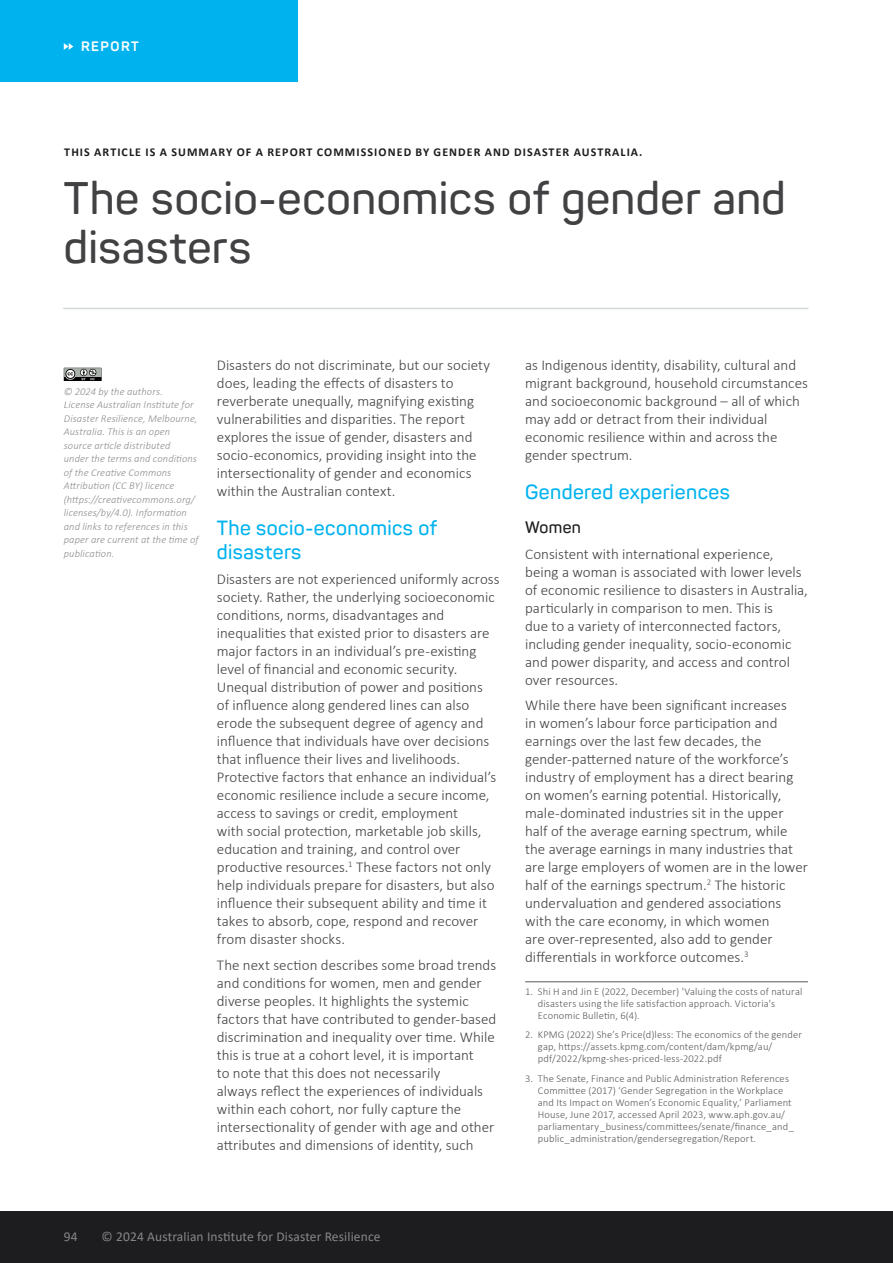
<style>
.page{position:relative;width:893px;height:1263px;background:#fff}
.page>*{position:absolute;margin:0;border:0;box-sizing:border-box;transform-origin:0 0}
.t1{font:600 45px/49.5px "Panton";letter-spacing:.01em;color:#414042}
.t2{font:600 20.25px/24px "Panton";letter-spacing:.02em;color:#00b3ef}
.t3{font:600 16.5px "Panton";letter-spacing:.02em;color:#1d1d1f}
.t4{font:300 15px/18px "Calibri";color:#414042}
.t5{font:13.5px "Calibri";letter-spacing:.01em;color:#868788}
.t6{font:700 13.5px "Panton";letter-spacing:.11em;color:#fff}
.t7{font:700 12px "Calibri";letter-spacing:.09em;color:#1d1d1f}
.t8{font:300 10.5px/12px "Calibri";letter-spacing:.015em;color:#58595b}
.t9{font:italic 300 10.5px/13.5px "Calibri";letter-spacing:.01em;color:#8a8c8e}
</style>
<div class="page">
<div style="left:0;top:0;width:298px;height:81px;background:#00b3ef"></div>
<svg style="left:64px;top:43px;width:9px;height:7px"></svg>
<div style="left:0;top:1212px;width:893px;height:51px;background:#1d1d1f"></div>
<hr style="left:64px;top:308px;width:744px;height:1px;background:#d2d8d6">
<svg style="left:64px;top:368px;width:38px;height:13px"></svg>
<hr style="left:525px;top:981px;width:283px;height:1px;background:#58595b">
<p class="t6" style="left:81px;top:38px;width:59px">REPORT</p>
<p class="t7" style="left:64px;top:143px;width:580px">THIS ARTICLE IS A SUMMARY OF A REPORT COMMISSIONED BY GENDER AND DISASTER AUSTRALIA.</p>
<h1 class="t1" style="left:64px;top:173px;width:724px">The socio-economics of gender and disasters</h1>
<p class="t9" style="left:64px;top:384px;width:136px">© 2024 by the authors.<br>License Australian Institute for<br>Disaster Resilience, Melbourne,<br>Australia. This is an open source article distributed<br>under the terms and conditions of the Creative Commons<br>Attribution (CC BY) licence (https://creativecommons.org/ licenses/by/4.0). Information and links to references in this paper are current at the time of publication.</p>
<p class="t4" style="left:217px;top:356px;width:275px">Disasters do not discriminate, but our society does, leading the effects of disasters to reverberate unequally, magnifying existing vulnerabilities and disparities. The report explores the issue of gender, disasters and socio-economics, providing insight into the intersectionality of gender and economics within the Australian context.</p>
<h2 class="t2" style="left:217px;top:516px;width:222px">The socio-economics of disasters</h2>
<p class="t4" style="left:217px;top:570px;width:284px">Disasters are not experienced uniformly across society. Rather, the underlying socioeconomic conditions, norms, disadvantages and inequalities that existed prior to disasters are major factors in an individual’s pre-existing level of financial and economic security.<br>Unequal distribution of power and positions<br>of influence along gendered lines can also erode the subsequent degree of agency and influence that individuals have over decisions that influence their lives and livelihoods.<br>Protective factors that enhance an individual’s economic resilience include a secure income, access to savings or credit, employment<br>with social protection, marketable job skills, education and training, and control over productive resources.<sup>1</sup> These factors not only help individuals prepare for disasters, but also influence their subsequent ability and time it takes to absorb, cope, respond and recover from disaster shocks.</p>
<p class="t4" style="left:217px;top:956px;width:281px">The next section describes some broad trends and conditions for women, men and gender diverse peoples. It highlights the systemic factors that have contributed to gender-based discrimination and inequality over time. While this is true at a cohort level, it is important<br>to note that this does not necessarily<br>always reflect the experiences of individuals within each cohort, nor fully capture the intersectionality of gender with age and other attributes and dimensions of identity, such</p>
<p class="t4" style="left:525px;top:356px;width:284px">as Indigenous identity, disability, cultural and migrant background, household circumstances and socioeconomic background – all of which may add or detract from their individual economic resilience within and across the gender spectrum.</p>
<h2 class="t2" style="left:525px;top:480px;width:206px">Gendered experiences</h2>
<p class="t3" style="left:525px;top:517px;width:57px">Women</p>
<p class="t4" style="left:525px;top:545px;width:284px">Consistent with international experience, being a woman is associated with lower levels of economic resilience to disasters in Australia, particularly in comparison to men. This is<br>due to a variety of interconnected factors, including gender inequality, socio-economic and power disparity, and access and control over resources.</p>
<p class="t4" style="left:525px;top:696px;width:284px">While there have been significant increases<br>in women’s labour force participation and earnings over the last few decades, the gender-patterned nature of the workforce’s industry of employment has a direct bearing on women’s earning potential. Historically, male-dominated industries sit in the upper half of the average earning spectrum, while the average earnings in many industries that are large employers of women are in the lower half of the earnings spectrum.<sup>2</sup> The historic undervaluation and gendered associations with the care economy, in which women<br>are over-represented, also add to gender differentials in workforce outcomes.<sup>3</sup></p>
<p class="t8" style="left:538px;top:985px;width:266px;text-indent:-13px">1. Shi H and Jin E (2022, December) 'Valuing the costs of natural disasters using the life satisfaction approach. Victoria's<br>Economic Bulletin, 6(4).</p>
<p class="t8" style="left:538px;top:1028px;width:266px;text-indent:-13px">2. KPMG (2022) She’s Price(d)less: The economics of the gender gap, https://assets.kpmg.com/content/dam/kpmg/au/ pdf/2022/kpmg-shes-priced-less-2022.pdf</p>
<p class="t8" style="left:538px;top:1072px;width:258px;text-indent:-13px">3. The Senate, Finance and Public Administration References Committee (2017) ‘Gender Segregation in the Workplace and Its Impact on Women’s Economic Equality,’ Parliament House, June 2017, accessed April 2023, www.aph.gov.au/ parliamentary_business/committees/senate/finance_and_ public_administration/gendersegregation/Report.</p>
<p class="t5" style="left:64px;top:1227px;width:15px">94</p>
<p class="t5" style="left:102px;top:1227px;width:280px">© 2024 Australian Institute for Disaster Resilience</p>
</div>
